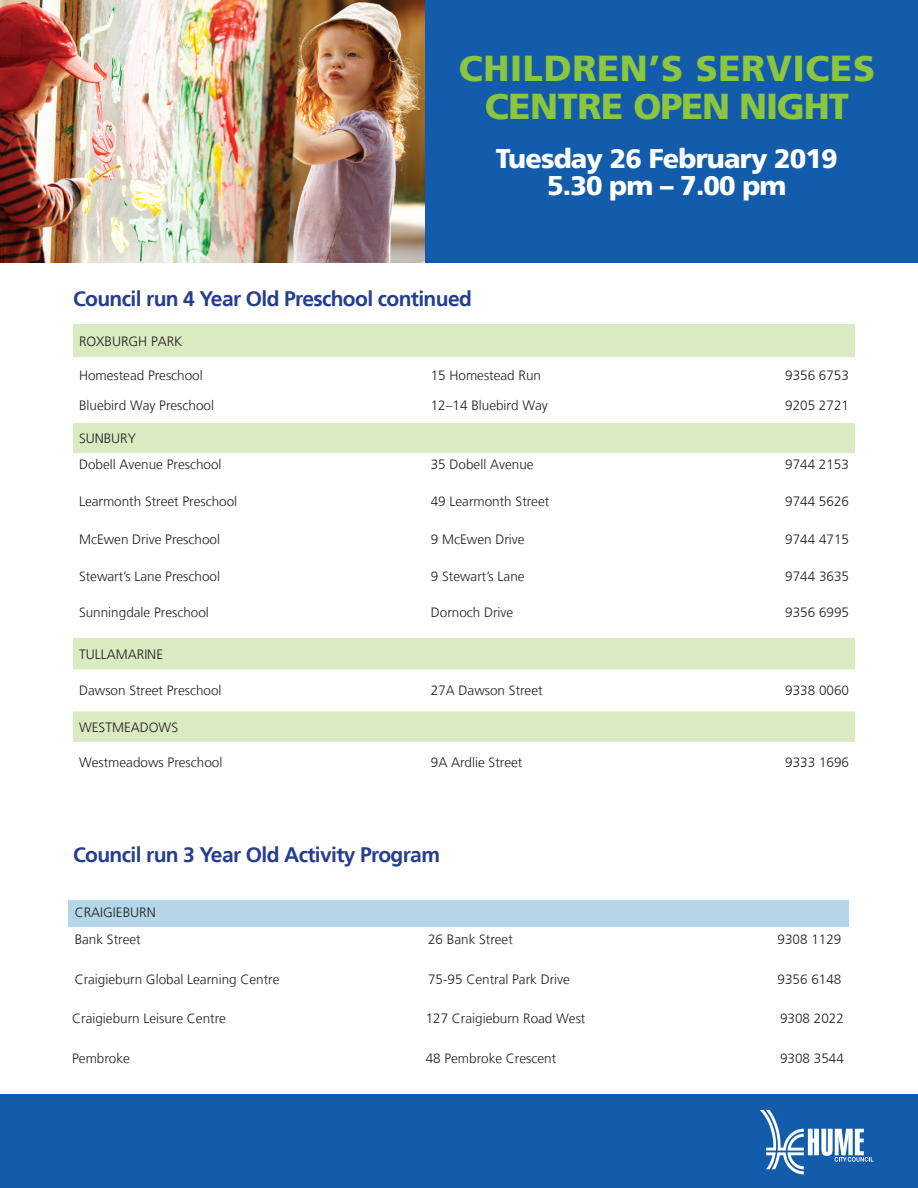
<style>
.page{position:relative;width:918px;height:1188px;background:#fff}
.page>*{position:absolute;margin:0;border:0;box-sizing:border-box;transform-origin:0 0}
.t1{font:900 36px/37.5px "Frutiger LT";letter-spacing:.02em;color:#8bc63e;text-align:center}
.t2{font:900 27px/27px "Frutiger LT";letter-spacing:-.03em;color:#fff;text-align:center}
.t3{font:700 21px "Frutiger LT";letter-spacing:-.03em;color:#253f8e}
.t4{font:300 13.5px/26.1px "Frutiger LT";color:#231f20}
</style>
<div class="page">
<div style="left:0;top:0;width:918px;height:263px;background:#135cab"></div>
<img style="left:0;top:0;width:425px;height:263px">
<div style="left:0;top:1094px;width:918px;height:94px;background:#135cab"></div>
<svg style="left:760px;top:1110px;width:113px;height:64px"></svg>
<div style="left:73px;top:324px;width:782px;height:33px;background:#daeac1"></div>
<svg style="left:73px;top:423px;width:782px;height:319px"></svg>
<div style="left:68px;top:900px;width:780px;height:27px;background:#b4d6e8"></div>
<h1 class="t1" style="left:459px;top:50px;width:418px">CHILDREN’S SERVICES<br>CENTRE OPEN NIGHT</h1>
<h2 class="t2" style="left:496px;top:145px;width:343px">Tuesday 26 February 2019<br>5.30 pm – 7.00 pm</h2>
<h3 class="t3" style="left:73px;top:286px;width:400px">Council run 4 Year Old Preschool continued</h3>
<p class="t4" style="left:79px;top:328px;width:105px">ROXBURGH PARK</p>
<p class="t4" style="left:79px;top:363px;width:125px">Homestead Preschool</p>
<p class="t4" style="left:431px;top:363px;width:112px">15 Homestead Run</p>
<p class="t4" style="left:785px;top:363px;width:65px">9356 6753</p>
<p class="t4" style="left:79px;top:392px;width:137px">Bluebird Way Preschool</p>
<p class="t4" style="left:431px;top:392px;width:119px">12–14 Bluebird Way</p>
<p class="t4" style="left:785px;top:392px;width:65px">9205 2721</p>
<p class="t4" style="left:79px;top:426px;width:144px">SUNBURY<br>Dobell Avenue Preschool</p>
<p class="t4" style="left:431px;top:452px;width:104px">35 Dobell Avenue</p>
<p class="t4" style="left:785px;top:452px;width:65px">9744 2153</p>
<p class="t4" style="left:79px;top:488px;width:160px">Learmonth Street Preschool</p>
<p class="t4" style="left:431px;top:488px;width:120px">49 Learmonth Street</p>
<p class="t4" style="left:785px;top:488px;width:65px">9744 5626</p>
<p class="t4" style="left:79px;top:526px;width:143px">McEwen Drive Preschool</p>
<p class="t4" style="left:431px;top:526px;width:95px">9 McEwen Drive</p>
<p class="t4" style="left:785px;top:526px;width:65px">9744 4715</p>
<p class="t4" style="left:79px;top:563px;width:143px">Stewart’s Lane Preschool</p>
<p class="t4" style="left:431px;top:563px;width:95px">9 Stewart’s Lane</p>
<p class="t4" style="left:785px;top:563px;width:65px">9744 3635</p>
<p class="t4" style="left:79px;top:600px;width:131px">Sunningdale Preschool</p>
<p class="t4" style="left:431px;top:600px;width:84px">Dornoch Drive</p>
<p class="t4" style="left:785px;top:600px;width:65px">9356 6995</p>
<p class="t4" style="left:79px;top:641px;width:86px">TULLAMARINE</p>
<p class="t4" style="left:79px;top:678px;width:144px">Dawson Street Preschool</p>
<p class="t4" style="left:431px;top:678px;width:113px">27A Dawson Street</p>
<p class="t4" style="left:785px;top:678px;width:65px">9338 0060</p>
<p class="t4" style="left:79px;top:714px;width:100px">WESTMEADOWS</p>
<p class="t4" style="left:79px;top:749px;width:145px">Westmeadows Preschool</p>
<p class="t4" style="left:431px;top:749px;width:93px">9A Ardlie Street</p>
<p class="t4" style="left:785px;top:749px;width:65px">9333 1696</p>
<h3 class="t3" style="left:73px;top:842px;width:369px">Council run 3 Year Old Activity Program</h3>
<p class="t4" style="left:75px;top:899px;width:83px;line-height:27px">CRAIGIEBURN<br>Bank Street</p>
<p class="t4" style="left:428px;top:926px;width:86px">26 Bank Street</p>
<p class="t4" style="left:778px;top:926px;width:65px">9308 1129</p>
<p class="t4" style="left:75px;top:967px;width:206px">Craigieburn Global Learning Centre</p>
<p class="t4" style="left:428px;top:967px;width:143px">75-95 Central Park Drive</p>
<p class="t4" style="left:778px;top:967px;width:65px">9356 6148</p>
<p class="t4" style="left:72px;top:1005px;width:155px">Craigieburn Leisure Centre</p>
<p class="t4" style="left:426px;top:1005px;width:161px">127 Craigieburn Road West</p>
<p class="t4" style="left:780px;top:1005px;width:65px">9308 2022</p>
<p class="t4" style="left:72px;top:1045px;width:59px">Pembroke</p>
<p class="t4" style="left:426px;top:1045px;width:132px">48 Pembroke Crescent</p>
<p class="t4" style="left:780px;top:1045px;width:65px">9308 3544</p>
</div>
